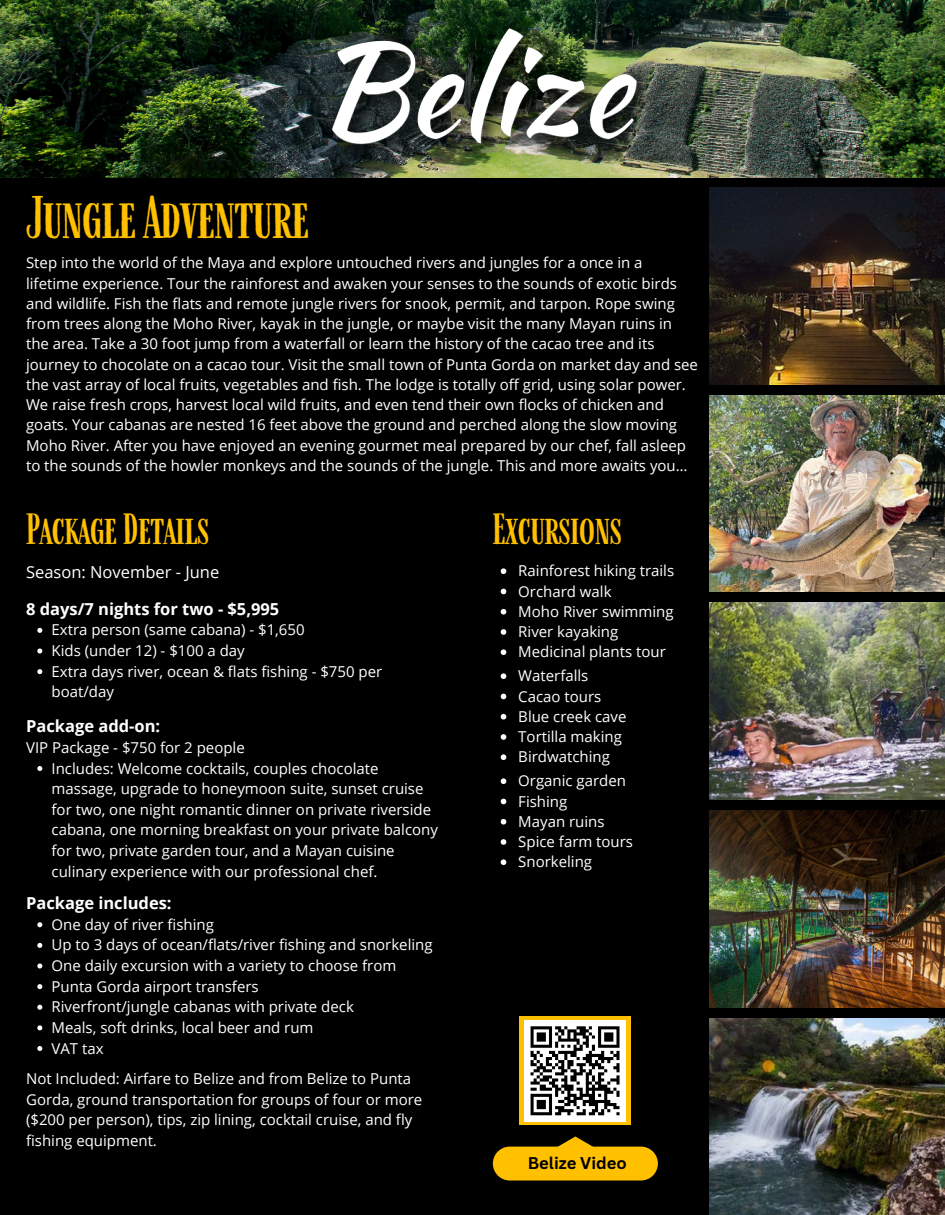
<style>
.page{position:relative;width:945px;height:1215px;background:#000}
.page>*{position:absolute;margin:0;border:0;box-sizing:border-box;transform-origin:0 0}
.t1{font:49.5px "Farmhand";color:#ffc000}
.t2{font:36px "Farmhand";color:#ffc000}
.t3{font:700 16.5px "Open Sans";color:#fff}
.t4{font:16.5px "Open Sans";color:#fff}
.t5{font:700 16.5px "Canva Sans";color:#000}
.t6{font:15px/20.2px "Open Sans";color:#fff}
</style>
<div class="page">
<img style="left:710px;top:187px;width:235px;height:197px">
<img style="left:710px;top:396px;width:235px;height:195px">
<img style="left:710px;top:603px;width:235px;height:196px">
<img style="left:710px;top:811px;width:235px;height:197px">
<img style="left:710px;top:1019px;width:235px;height:196px">
<img style="left:0;top:0;width:945px;height:178px">
<div style="left:520px;top:1016px;width:111px;height:109px;background:#ffc000"></div>
<svg style="left:493px;top:1136px;width:165px;height:45px"></svg>
<div style="left:524px;top:1020px;width:102px;height:101px;background:#fff"></div>
<svg style="left:530px;top:1026px;width:90px;height:90px"></svg>
<svg style="left:37px;top:628px;width:5px;height:5px"></svg>
<svg style="left:37px;top:649px;width:5px;height:5px"></svg>
<svg style="left:37px;top:669px;width:5px;height:5px"></svg>
<svg style="left:37px;top:766px;width:5px;height:5px"></svg>
<svg style="left:37px;top:922px;width:5px;height:5px"></svg>
<svg style="left:37px;top:943px;width:5px;height:5px"></svg>
<svg style="left:37px;top:964px;width:5px;height:5px"></svg>
<svg style="left:37px;top:984px;width:5px;height:5px"></svg>
<svg style="left:37px;top:1005px;width:5px;height:5px"></svg>
<svg style="left:37px;top:1025px;width:5px;height:5px"></svg>
<svg style="left:37px;top:1046px;width:5px;height:5px"></svg>
<img style="left:294px;top:0;width:375px;height:178px">
<svg style="left:501px;top:568px;width:5px;height:6px"></svg>
<svg style="left:501px;top:589px;width:5px;height:5px"></svg>
<svg style="left:501px;top:609px;width:5px;height:6px"></svg>
<svg style="left:501px;top:629px;width:5px;height:6px"></svg>
<svg style="left:501px;top:649px;width:5px;height:6px"></svg>
<svg style="left:501px;top:673px;width:5px;height:6px"></svg>
<svg style="left:501px;top:694px;width:5px;height:5px"></svg>
<svg style="left:501px;top:714px;width:5px;height:6px"></svg>
<svg style="left:501px;top:734px;width:5px;height:6px"></svg>
<svg style="left:501px;top:754px;width:5px;height:6px"></svg>
<svg style="left:501px;top:778px;width:5px;height:6px"></svg>
<svg style="left:501px;top:799px;width:5px;height:5px"></svg>
<svg style="left:501px;top:819px;width:5px;height:6px"></svg>
<svg style="left:501px;top:839px;width:5px;height:6px"></svg>
<svg style="left:501px;top:859px;width:5px;height:6px"></svg>
<p class="t1" style="left:26px;top:187px;width:284px">Jungle Adventure</p>
<p class="t6" style="left:26px;top:252px;width:673px">Step into the world of the Maya and explore untouched rivers and jungles for a once in a lifetime experience. Tour the rainforest and awaken your senses to the sounds of exotic birds and wildlife. Fish the flats and remote jungle rivers for snook, permit, and tarpon. Rope swing from trees along the Moho River, kayak in the jungle, or maybe visit the many Mayan ruins in the area. Take a 30 foot jump from a waterfall or learn the history of the cacao tree and its journey to chocolate on a cacao tour. Visit the small town of Punta Gorda on market day and see the vast array of local fruits, vegetables and fish. The lodge is totally off grid, using solar power.<br>We raise fresh crops, harvest local wild fruits, and even tend their own flocks of chicken and goats. Your cabanas are nested 16 feet above the ground and perched along the slow moving Moho River. After you have enjoyed an evening gourmet meal prepared by our chef, fall asleep to the sounds of the howler monkeys and the sounds of the jungle. This and more awaits you…</p>
<p class="t2" style="left:26px;top:507px;width:184px">Package Details</p>
<p class="t2" style="left:493px;top:507px;width:130px">Excursions</p>
<p class="t6" style="left:518px;top:560px;width:157px">Rainforest hiking trails</p>
<p class="t6" style="left:518px;top:581px;width:95px">Orchard walk</p>
<p class="t6" style="left:518px;top:601px;width:157px">Moho River swimming</p>
<p class="t6" style="left:518px;top:621px;width:102px">River kayaking</p>
<p class="t6" style="left:518px;top:641px;width:149px">Medicinal plants tour</p>
<p class="t6" style="left:518px;top:665px;width:72px">Waterfalls</p>
<p class="t6" style="left:518px;top:686px;width:85px">Cacao tours</p>
<p class="t6" style="left:518px;top:706px;width:110px">Blue creek cave</p>
<p class="t6" style="left:518px;top:726px;width:105px">Tortilla making</p>
<p class="t6" style="left:518px;top:746px;width:93px">Birdwatching</p>
<p class="t6" style="left:518px;top:770px;width:109px">Organic garden</p>
<p class="t6" style="left:518px;top:791px;width:51px">Fishing</p>
<p class="t6" style="left:518px;top:811px;width:88px">Mayan ruins</p>
<p class="t6" style="left:518px;top:831px;width:116px">Spice farm tours</p>
<p class="t6" style="left:518px;top:851px;width:75px">Snorkeling</p>
<p class="t4" style="left:26px;top:560px;width:195px">Season: November - June</p>
<p class="t3" style="left:26px;top:597px;width:255px">8 days/7 nights for two - $5,995</p>
<p class="t6" style="left:52px;top:619px;width:255px">Extra person (same cabana) - $1,650</p>
<p class="t6" style="left:52px;top:640px;width:195px">Kids (under 12) - $100 a day</p>
<p class="t6" style="left:52px;top:660px;width:332px;line-height:20.7px">Extra days river, ocean &amp; flats fishing - $750 per boat/day</p>
<p class="t3" style="left:26px;top:715px;width:136px">Package add-on:</p>
<p class="t6" style="left:26px;top:737px;width:220px">VIP Package - $750 for 2 people</p>
<p class="t6" style="left:52px;top:757px;width:388px;line-height:20.7px">Includes: Welcome cocktails, couples chocolate massage, upgrade to honeymoon suite, sunset cruise for two, one night romantic dinner on private riverside cabana, one morning breakfast on your private balcony for two, private garden tour, and a Mayan cuisine culinary experience with our professional chef.</p>
<p class="t6" style="left:52px;top:914px;width:164px">One day of river fishing</p>
<p class="t6" style="left:52px;top:934px;width:383px">Up to 3 days of ocean/flats/river fishing and snorkeling</p>
<p class="t6" style="left:52px;top:955px;width:346px">One daily excursion with a variety to choose from</p>
<p class="t6" style="left:52px;top:976px;width:209px">Punta Gorda airport transfers</p>
<p class="t6" style="left:52px;top:996px;width:304px">Riverfront/jungle cabanas with private deck</p>
<p class="t6" style="left:52px;top:1017px;width:263px">Meals, soft drinks, local beer and rum</p>
<p class="t6" style="left:52px;top:1038px;width:54px">VAT tax</p>
<p class="t3" style="left:26px;top:892px;width:147px">Package includes:</p>
<p class="t6" style="left:26px;top:1068px;width:398px;line-height:20.7px">Not Included: Airfare to Belize and from Belize to Punta Gorda, ground transportation for groups of four or more ($200 per person), tips, zip lining, cocktail cruise, and fly fishing equipment.</p>
<p class="t5" style="left:528px;top:1152px;width:101px">Belize Video</p>
</div>
